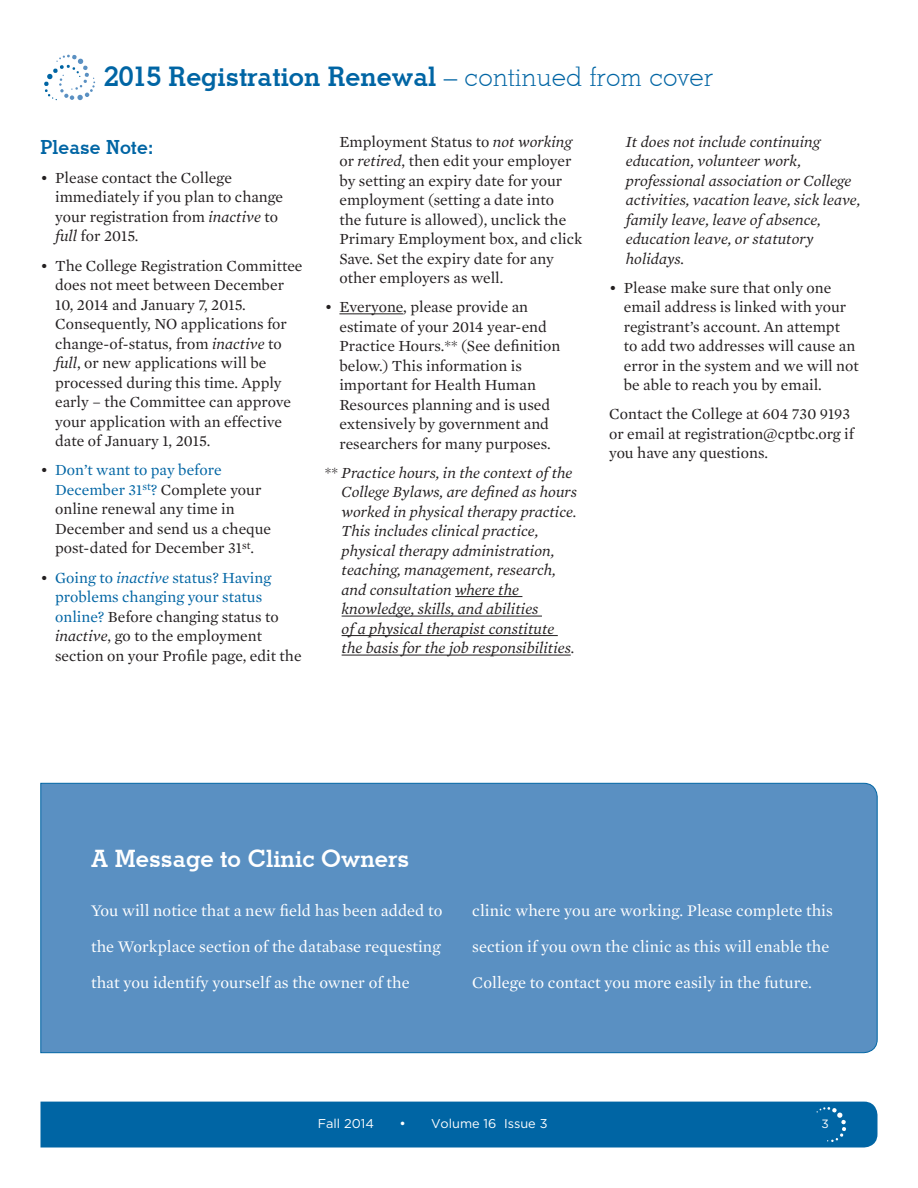
<style>
.page{position:relative;width:918px;height:1188px;background:#fff}
.page>*{position:absolute;margin:0;border:0;box-sizing:border-box;transform-origin:0 0}
.t1{font:700 27px "Stymie BT";color:#0065a4}
.t2{font:700 24px "Stymie BT";color:#fff}
.t3{font:700 19.5px "Stymie BT";letter-spacing:.005em;color:#0065a4}
.t4{font:16.5px/36px "Mercury Text G1 Roman";letter-spacing:.005em;color:#fff}
.t5{font:15.75px/19.5px "Mercury Text G1 Roman";color:#231f20}
.t6{font:italic 15.75px/19.5px "Mercury Text G1";color:#231f20}
.t7{font:12.75px "Gotham";color:#fff}
.t8{font:12px "Gotham";color:#fff}
.s1{font-weight:300}
.s2{font-family:"Mercury Text G1";font-style:italic}
.s3{color:#0065a4}
.s4{font-family:"Mercury Text G1";font-style:italic;color:#0065a4}
.s5{font-family:"Mercury Text G1 Roman";font-style:normal}
.s6{font-family:"Arrus BT";font-size:12px}
</style>
<div class="page">
<div style="left:40px;top:1102px;width:838px;height:46px;background:#0065a4"></div>
<svg style="left:44px;top:55px;width:51px;height:45px"></svg>
<hr style="left:339px;top:314px;width:64px;height:1px;background:#231f20">
<hr style="left:455px;top:596px;width:67px;height:1px;background:#231f20">
<hr style="left:342px;top:616px;width:200px;height:1px;background:#231f20">
<hr style="left:342px;top:635px;width:216px;height:1px;background:#231f20">
<hr style="left:342px;top:655px;width:229px;height:1px;background:#231f20">
<div style="left:40px;top:783px;width:838px;height:270px;background:#5a90c2"></div>
<h1 class="t1" style="left:104px;top:60px;width:611px">2015 Registration Renewal <span class="s1">– continued from cover</span></h1>
<p class="t3" style="left:40px;top:135px;width:115px">Please Note:</p>
<p class="t5" style="left:55px;top:168px;width:230px;text-indent:-15px">• Please contact the College immediately if you plan to change your registration from <span class="s2">inactive</span> to <span class="s2">full</span> for 2015.</p>
<p class="t5" style="left:55px;top:256px;width:249px;text-indent:-15px">• The College Registration Committee does not meet between December<br>10, 2014 and January 7, 2015.<br>Consequently, NO applications for change-of-status, from <span class="s2">inactive</span> to <span class="s2">full</span>, or new applications will be processed during this time. Apply early – the Committee can approve your application with an effective date of January 1, 2015.</p>
<p class="t5" style="left:55px;top:460px;width:218px;text-indent:-15px">• <span class="s3">Don’t want to pay before<br>December 31</span><sup>st</sup><span class="s3">?</span> Complete your online renewal any time in<br>December and send us a cheque post-dated for December 31<sup>st</sup>.</p>
<p class="t5" style="left:55px;top:568px;width:248px;text-indent:-15px">• <span class="s3">Going to</span> <span class="s4">inactive</span> <span class="s3">status? Having problems changing your status online?</span> Before changing status to <span class="s2">inactive</span>, go to the employment section on your Profile page, edit the</p>
<p class="t5" style="left:339px;top:132px;width:245px">Employment Status to <span class="s2">not working </span>or <span class="s2">retired</span>, then edit your employer by setting an expiry date for your employment (setting a date into<br>the future is allowed), unclick the<br>Primary Employment box, and click<br>Save. Set the expiry date for any other employers as well.</p>
<p class="t5" style="left:339px;top:297px;width:222px;text-indent:-15px">• Everyone, please provide an estimate of your 2014 year-end<br>Practice Hours.** (See definition below.) This information is important for Health Human<br>Resources planning and is used extensively by government and researchers for many purposes.</p>
<p class="t6" style="left:342px;top:463px;width:237px;text-indent:-17px"><span class="s5">**</span> Practice hours, in the context of the College Bylaws, are defined as hours worked in physical therapy practice.<br>This includes clinical practice, physical therapy administration, teaching, management, research, and consultation where the knowledge, skills, and abilities<br>of a physical therapist constitute the basis for the job responsibilities.</p>
<p class="t6" style="left:626px;top:132px;width:236px">It does not include continuing education, volunteer work, professional association or College activities, vacation leave, sick leave, family leave, leave of absence, education leave, or statutory holidays.</p>
<p class="t5" style="left:624px;top:278px;width:237px;text-indent:-15px">• Please make sure that only one email address is linked with your registrant’s account. An attempt<br>to add two addresses will cause an error in the system and we will not be able to reach you by email.</p>
<p class="t5" style="left:609px;top:405px;width:246px">Contact the College at 604 730 9193 or email at registration@cptbc.org if you have any questions.</p>
<h2 class="t2" style="left:91px;top:844px;width:320px">A Message to Clinic Owners</h2>
<p class="t4" style="left:91px;top:893px;width:353px">You will notice that a new field has been added to the Workplace section of the database requesting that you identify yourself as the owner of the</p>
<p class="t4" style="left:472px;top:893px;width:362px">clinic where you are working. Please complete this section if you own the clinic as this will enable the<br>College to contact you more easily in the future.</p>
<p class="t7" style="left:318px;top:1117px;width:58px">Fall 2014</p>
<p class="t7" style="left:399px;top:1117px;width:150px"><span class="s6">•</span> Volume 16 Issue 3</p>
<p class="t8" style="left:822px;top:1117px;width:9px">3</p>
</div>
